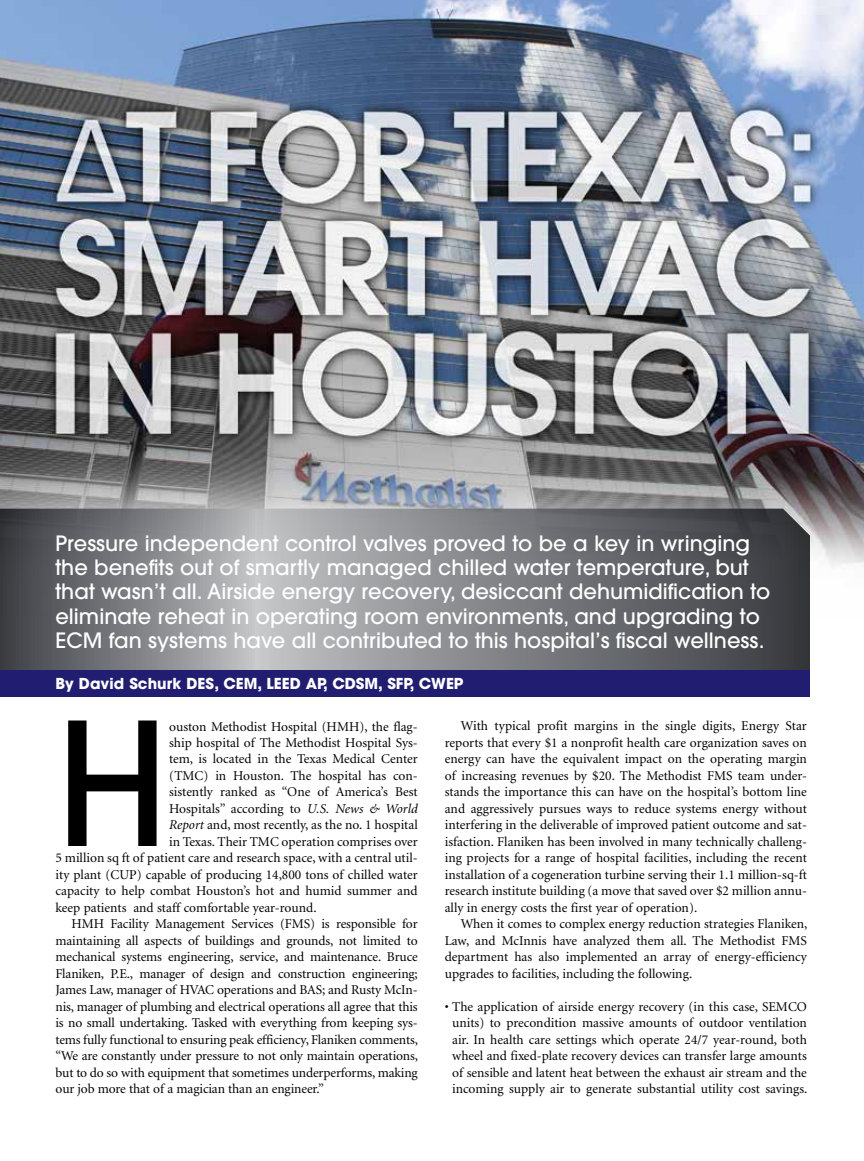
<style>
.page{position:relative;width:864px;height:1161px;background:#fff}
.page>*{position:absolute;margin:0;border:0;box-sizing:border-box;transform-origin:0 0}
.t1{font:500 169.65px "Avant Garde";color:#000}
.t2{font:500 21px/24px "Avant Garde";color:#fff}
.t3{font:700 15px "Avant Garde";color:#fff}
.t4{font:13.5px/16.5px "Minion";letter-spacing:-.005em;color:#000;text-align:justify}
.s1{font-style:italic}
</style>
<div class="page">
<img style="left:0;top:0;width:864px;height:567px">
<svg style="left:0;top:509px;width:810px;height:161px;background:#7a7b7f"></svg>
<div style="left:0;top:670px;width:810px;height:27px;background:#211d70"></div>
<p class="t2" style="left:56px;top:532px;width:716px">Pressure independent control valves proved to be a key in wringing the benefits out of smartly managed chilled water temperature, but that wasn’t all. Airside energy recovery, desiccant dehumidification to eliminate reheat in operating room environments, and upgrading to ECM fan systems have all contributed to this hospital’s fiscal wellness.</p>
<p class="t3" style="left:56px;top:674px;width:409px">By David Schurk DES, CEM, LEED AP, CDSM, SFP, CWEP</p>
<h1 class="t1" style="left:56px;top:679px;width:115px">H</h1>
<p class="t4" style="left:169px;top:718px;width:250px">ouston Methodist Hospital (HMH), the flag-</p>
<p class="t4" style="left:169px;top:735px;width:250px">ship hospital of The Methodist Hospital Sys-</p>
<p class="t4" style="left:169px;top:751px;width:250px">tem, is located in the Texas Medical Center</p>
<p class="t4" style="left:169px;top:768px;width:250px">(TMC) in Houston. The hospital has con-</p>
<p class="t4" style="left:169px;top:784px;width:250px">sistently ranked as “One of America’s Best</p>
<p class="t4" style="left:169px;top:801px;width:250px">Hospitals” according to <span class="s1">U.S. News &amp; World</span></p>
<p class="t4" style="left:169px;top:817px;width:250px"><span class="s1">Report</span> and, most recently, as the no. 1 hospital</p>
<p class="t4" style="left:169px;top:834px;width:250px">in Texas. Their TMC operation comprises over</p>
<p class="t4" style="left:56px;top:850px;width:364px">5 million sq ft of patient care and research space, with a central util-</p>
<p class="t4" style="left:56px;top:867px;width:364px">ity plant (CUP) capable of producing 14,800 tons of chilled water</p>
<p class="t4" style="left:56px;top:883px;width:364px">capacity to help combat Houston’s hot and humid summer and</p>
<p class="t4" style="left:56px;top:900px;width:263px">keep patients and staff comfortable year-round.</p>
<p class="t4" style="left:72px;top:916px;width:348px">HMH Facility Management Services (FMS) is responsible for</p>
<p class="t4" style="left:56px;top:933px;width:364px">maintaining all aspects of buildings and grounds, not limited to</p>
<p class="t4" style="left:56px;top:949px;width:364px">mechanical systems engineering, service, and maintenance. Bruce</p>
<p class="t4" style="left:56px;top:966px;width:364px">Flaniken, P.E., manager of design and construction engineering;</p>
<p class="t4" style="left:56px;top:982px;width:364px">James Law, manager of HVAC operations and BAS; and Rusty McIn-</p>
<p class="t4" style="left:56px;top:999px;width:364px">nis, manager of plumbing and electrical operations all agree that this</p>
<p class="t4" style="left:56px;top:1015px;width:364px">is no small undertaking. Tasked with everything from keeping sys-</p>
<p class="t4" style="left:56px;top:1032px;width:364px">tems fully functional to ensuring peak efficiency, Flaniken comments,</p>
<p class="t4" style="left:56px;top:1048px;width:364px">“We are constantly under pressure to not only maintain operations,</p>
<p class="t4" style="left:56px;top:1065px;width:364px">but to do so with equipment that sometimes underperforms, making</p>
<p class="t4" style="left:56px;top:1081px;width:270px">our job more that of a magician than an engineer.”</p>
<p class="t4" style="left:445px;top:718px;width:364px;text-indent:16px">With typical profit margins in the single digits, Energy Star reports that every $1 a nonprofit health care organization saves on energy can have the equivalent impact on the operating margin of increasing revenues by $20. The Methodist FMS team under&shy;stands the importance this can have on the hospital’s bottom line and aggressively pursues ways to reduce systems energy without interfering in the deliverable of improved patient outcome and sat&shy;isfaction. Flaniken has been involved in many technically challeng&shy;ing projects for a range of hospital facilities, including the recent installation of a cogeneration turbine serving their 1.1 million-sq-ft research institute building (a move that saved over $2 million annu&shy;ally in energy costs the first year of operation).</p>
<p class="t4" style="left:445px;top:916px;width:364px;text-indent:16px">When it comes to complex energy reduction strategies Flaniken, Law, and McInnis have analyzed them all. The Methodist FMS department has also implemented an array of energy-efficiency upgrades to facilities, including the following.</p>
<p class="t4" style="left:445px;top:999px;width:364px;text-align:center">• The application of airside energy recovery (in this case, SEMCO units) to precondition massive amounts of outdoor ventilation air. In health care settings which operate 24/7 year-round, both wheel and fixed-plate recovery devices can transfer large amounts of sensible and latent heat between the exhaust air stream and the incoming supply air to generate substantial utility cost savings.</p>
</div>
